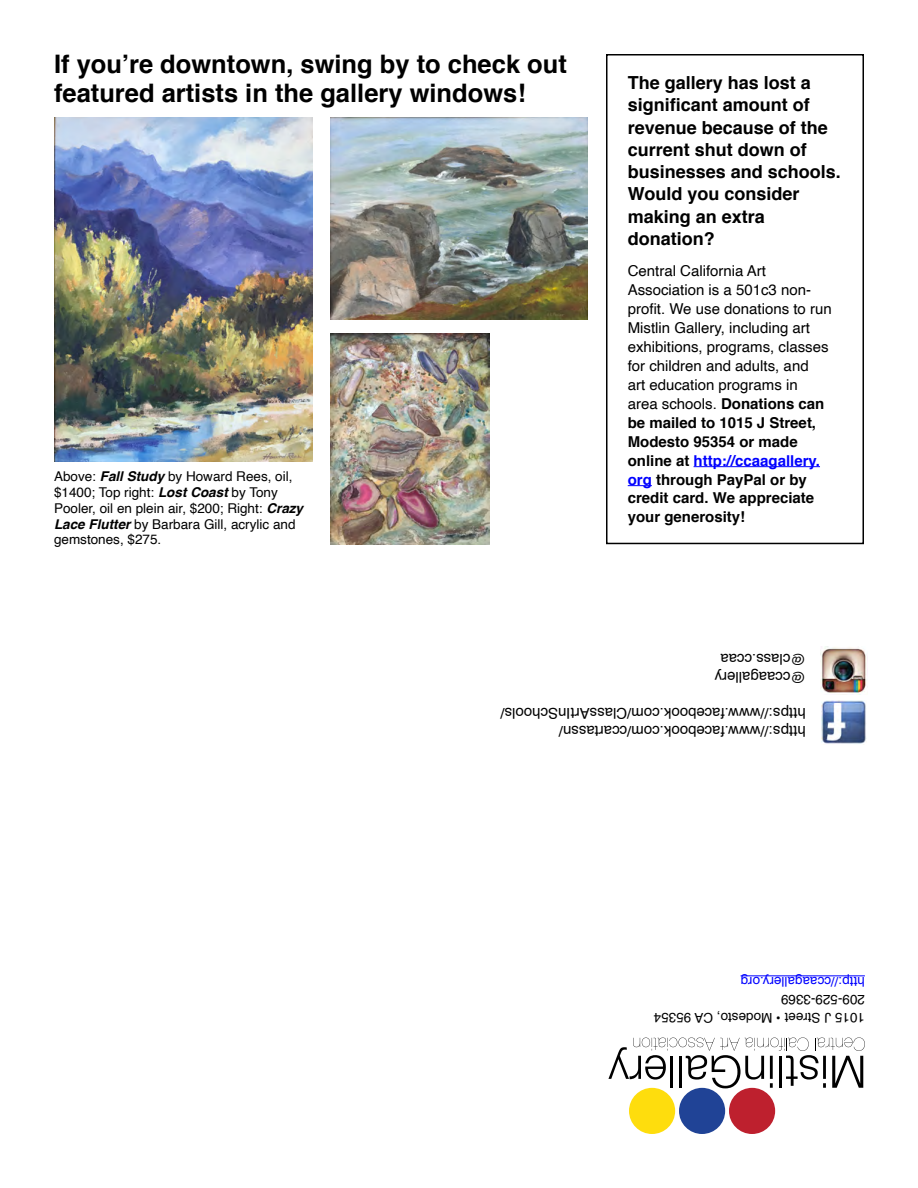
<style>
.page{position:relative;width:918px;height:1188px;background:#fff}
.page>*{position:absolute;margin:0;border:0;box-sizing:border-box;transform-origin:0 0}
.Headline{font:700 25.5px/28.5px "Helvetica";color:#000}
.t1{font:700 18px/22.2px "Helvetica";color:#000}
.Body_text{font:15px/19px "Helvetica";color:#000}
.Headline-2{font:13.5px/15.8px "Helvetica";color:#000}
.Body_text-2{font:13.5px "Helvetica";color:#000}
.Body_text-3{font:13.5px "Helvetica";color:#00f}
.s1{font-weight:700;font-style:italic}
.s2{font-weight:700}
.s3{font-weight:700;color:#00f}
</style>
<div class="page">
<hr style="left:741px;top:976px;width:124px;height:1px;background:#00f">
<img style="left:822px;top:700px;width:44px;height:44px">
<img style="left:820px;top:647px;width:46px;height:46px">
<hr style="left:694px;top:466px;width:126px;height:1px;background:#00f">
<svg style="left:628px;top:485px;width:24px;height:1px"></svg>
<div style="left:606px;top:54px;width:258px;height:490px;border:2px solid #000"></div>
<div style="left:729px;top:1088px;width:46px;height:46px;background:#be202e;border-radius:50%"></div>
<div style="left:679px;top:1088px;width:46px;height:46px;background:#204396;border-radius:50%"></div>
<div style="left:629px;top:1088px;width:46px;height:46px;background:#fedd0d;border-radius:50%"></div>
<svg style="left:608px;top:1038px;width:257px;height:50px"></svg>
<img style="left:54px;top:118px;width:259px;height:343px">
<img style="left:330px;top:118px;width:258px;height:201px">
<img style="left:330px;top:334px;width:160px;height:210px">
<p class="Headline" style="left:54px;top:50px;width:514px">If you’re downtown, swing by to check out featured artists in the gallery windows!</p>
<p class="Headline-2" style="left:54px;top:469px;width:251px">Above: <span class="s1">Fall Study</span> by Howard Rees, oil, $1400; Top right: <span class="s1">Lost Coast</span> by Tony Pooler, oil en plein air, $200; Right: <span class="s1">Crazy Lace Flutter</span> by Barbara Gill, acrylic and gemstones, $275.</p>
<p class="t1" style="left:628px;top:72px;width:215px">The gallery has lost a significant amount of revenue because of the current shut down of businesses and schools.<br>Would you consider making an extra donation?</p>
<p class="Body_text" style="left:628px;top:261px;width:206px">Central California Art<br>Association is a 501c3 non&shy;profit. We use donations to run<br>Mistlin Gallery, including art exhibitions, programs, classes for children and adults, and<br>art education programs in<br>area schools. <span class="s2">Donations can be mailed to 1015 J Street,<br>Modesto 95354 or made online at</span> <span class="s3">http://ccaagallery. org</span> <span class="s2">through PayPal or by credit card. We appreciate your generosity!</span></p>
<p class="Body_text" style="left:806px;top:668px;width:87px;rotate:-180deg">@class.ccaa</p>
<p class="Body_text" style="left:806px;top:686px;width:93px;rotate:-180deg">@ccaagallery</p>
<p class="Body_text" style="left:806px;top:722px;width:307px;rotate:-180deg">https://www.facebook.com/ClassArtInSchools/</p>
<p class="Body_text" style="left:806px;top:740px;width:248px;rotate:-180deg">https://www.facebook.com/ccartassn/</p>
<p class="Body_text-3" style="left:865px;top:992px;width:126px;rotate:-180deg">http://ccaagallery.org</p>
<p class="Body_text-2" style="left:865px;top:1010px;width:86px;rotate:-180deg">209-529-3369</p>
<p class="Body_text-2" style="left:865px;top:1028px;width:213px;rotate:-180deg">1015 J Street • Modesto, CA 95354</p>
</div>
